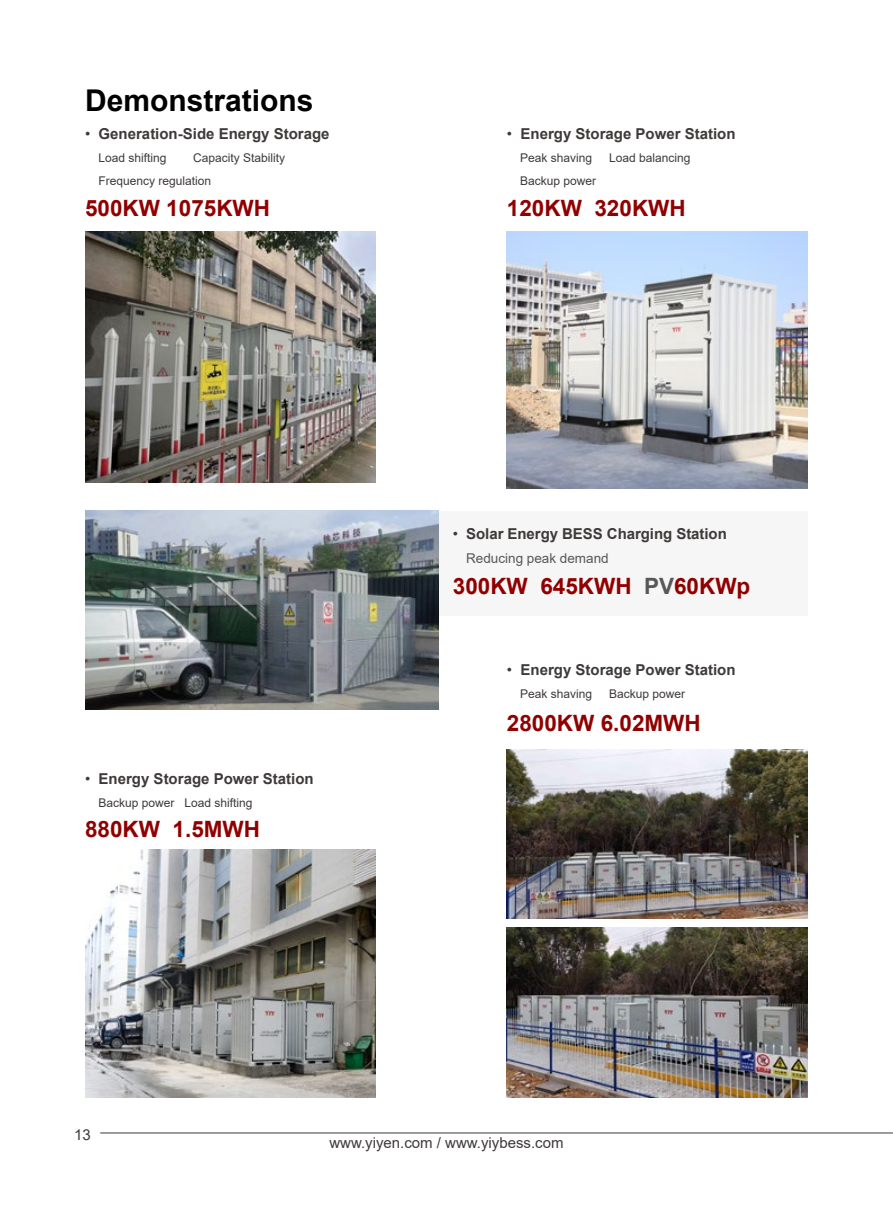
<style>
.page{position:relative;width:893px;height:1212px;background:#fff}
.page>*{position:absolute;margin:0;border:0;box-sizing:border-box;transform-origin:0 0}
.t1{font:700 30px "Arial";color:#000}
.t2{font:700 22.5px "Arial";color:#910000}
.t3{font:700 15px "Arial";color:#3e3a39}
.t4{font:15px "Arial";color:#3e3a39}
.t5{font:13.5px "Arial";color:#595757}
.t6{font:12px/22.5px "Arial";color:#3e3a39}
.s1{font-weight:400}
.s2{color:#595757}
</style>
<div class="page">
<hr style="left:100px;top:1132px;width:793px;height:1px;background:#3e3a39">
<img style="left:85px;top:231px;width:290px;height:252px">
<div style="left:318px;top:511px;width:490px;height:105px;background:#f6f6f6"></div>
<img style="left:507px;top:231px;width:301px;height:257px">
<img style="left:85px;top:849px;width:290px;height:248px">
<img style="left:85px;top:511px;width:354px;height:199px">
<img style="left:507px;top:749px;width:301px;height:169px">
<img style="left:507px;top:927px;width:301px;height:170px">
<h1 class="t1" style="left:85px;top:79px;width:230px">Demonstrations</h1>
<p class="t3" style="left:85px;top:123px;width:246px"><span class="s1">•</span> Generation-Side Energy Storage</p>
<p class="t6" style="left:98px;top:146px;width:70px">Load shifting</p>
<p class="t6" style="left:98px;top:146px;width:188px;text-indent:95px">Capacity Stability<br>Frequency regulation</p>
<p class="t3" style="left:507px;top:123px;width:230px"><span class="s1">•</span> Energy Storage Power Station</p>
<p class="t6" style="left:520px;top:146px;width:74px">Peak shaving</p>
<p class="t6" style="left:609px;top:146px;width:83px">Load balancing</p>
<p class="t6" style="left:520px;top:169px;width:78px">Backup power</p>
<h2 class="t2" style="left:85px;top:192px;width:187px">500KW 1075KWH</h2>
<h2 class="t2" style="left:507px;top:192px;width:180px">120KW 320KWH</h2>
<p class="t3" style="left:453px;top:523px;width:276px"><span class="s1">•</span> Solar Energy BESS Charging Station</p>
<p class="t5" style="left:466px;top:549px;width:144px">Reducing peak demand</p>
<h2 class="t2" style="left:453px;top:570px;width:299px">300KW 645KWH <span class="s2">PV</span>60KWp</h2>
<p class="t3" style="left:507px;top:659px;width:230px"><span class="s1">•</span> Energy Storage Power Station</p>
<p class="t6" style="left:520px;top:683px;width:74px">Peak shaving</p>
<p class="t6" style="left:609px;top:683px;width:78px">Backup power</p>
<p class="t3" style="left:85px;top:768px;width:230px"><span class="s1">•</span> Energy Storage Power Station</p>
<p class="t6" style="left:98px;top:791px;width:156px">Backup power Load shifting</p>
<h2 class="t2" style="left:85px;top:814px;width:177px">880KW 1.5MWH</h2>
<h2 class="t2" style="left:507px;top:707px;width:195px">2800KW 6.02MWH</h2>
<p class="t4" style="left:74px;top:1124px;width:18px">13</p>
<p class="t4" style="left:329px;top:1132px;width:236px">www.yiyen.com / www.yiybess.com</p>
</div>
